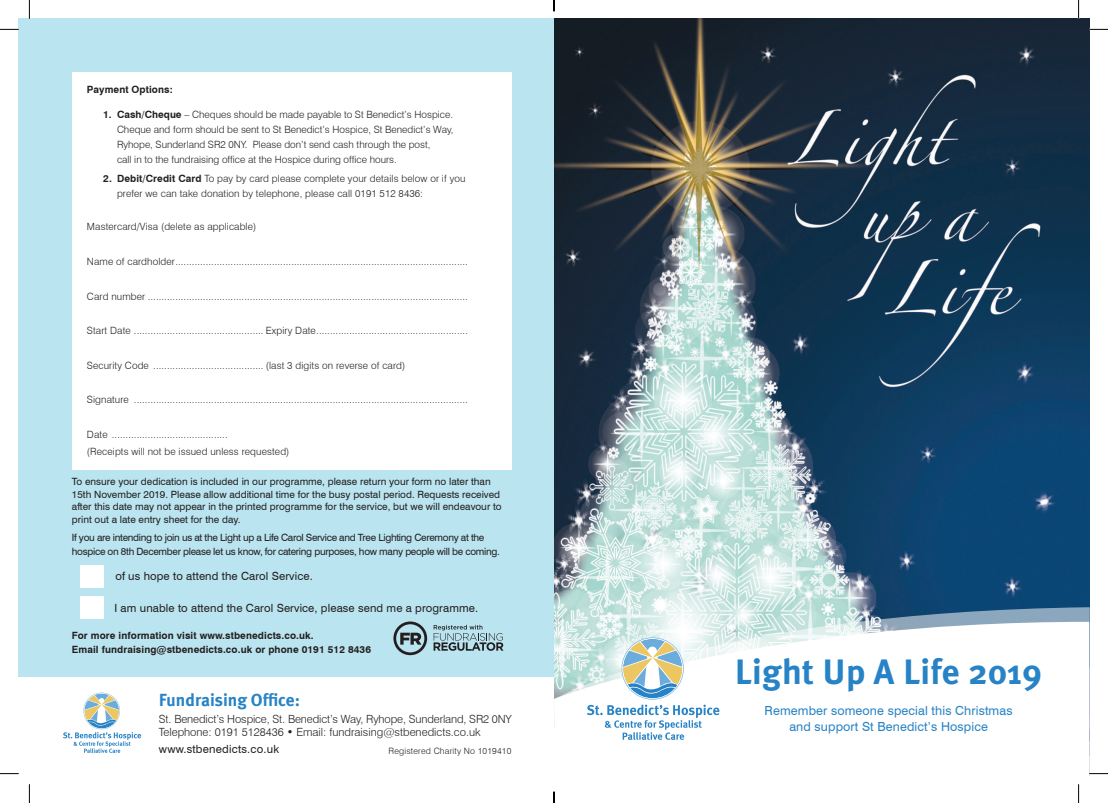
<style>
.page{position:relative;width:1108px;height:803px;background:#fff}
.page>*{position:absolute;margin:0;border:0;box-sizing:border-box;transform-origin:0 0}
.t1{font:700 35.25px "Meta Plus";letter-spacing:.01em;color:#2783c5}
.t2{font:700 17.5px "Meta Plus";color:#2783c5}
.t3{font:12.5px/16px "Swiss 721 BT";letter-spacing:.01em;color:#2783c5;text-align:center}
.t4{font:300 11.25px/13.5px "Swiss 721 BT";color:#231f20}
.t5{font:11.25px "Swiss 721 BT";letter-spacing:.01em;color:#231f20}
.t6{font:300 10px/15px "Swiss 721 BT";letter-spacing:.01em;color:#231f20}
.t7{font:10px/12.5px "Swiss 721 BT";color:#231f20}
.t8{font:10px/13.8px "Swiss 721 BT";letter-spacing:-.03em;color:#231f20}
.t9{font:700 10px/13.8px "Swiss 721 BT";letter-spacing:.01em;color:#231f20}
.t10{font:300 8.75px "Swiss 721 BT";letter-spacing:.02em;color:#231f20}
.s1{font-weight:700}
</style>
<div class="page">
<img style="left:554px;top:19px;width:535px;height:603px">
<div style="left:19px;top:19px;width:535px;height:765px;background:#bae4ef"></div>
<div style="left:72px;top:72px;width:439px;height:398px;background:#fff"></div>
<div style="left:19px;top:677px;width:535px;height:107px;background:#fff"></div>
<div style="left:80px;top:565px;width:24px;height:23px;background:#fff"></div>
<div style="left:80px;top:596px;width:24px;height:23px;background:#fff"></div>
<svg style="left:63px;top:693px;width:78px;height:60px"></svg>
<svg style="left:555px;top:607px;width:534px;height:15px;background:#a5c0ca"></svg>
<svg style="left:554px;top:622px;width:504px;height:105px"></svg>
<svg style="left:587px;top:637px;width:132px;height:103px"></svg>
<svg style="left:393px;top:621px;width:34px;height:34px"></svg>
<svg style="left:433px;top:625px;width:70px;height:26px"></svg>
<svg style="left:0;top:29px;width:19px;height:1px"></svg>
<svg style="left:1089px;top:29px;width:19px;height:1px"></svg>
<svg style="left:0;top:773px;width:19px;height:1px"></svg>
<svg style="left:1089px;top:773px;width:19px;height:1px"></svg>
<svg style="left:29px;top:0;width:1px;height:19px"></svg>
<svg style="left:29px;top:784px;width:1px;height:19px"></svg>
<svg style="left:1077px;top:0;width:2px;height:19px"></svg>
<svg style="left:1078px;top:784px;width:1px;height:19px"></svg>
<svg style="left:553px;top:0;width:2px;height:11px"></svg>
<svg style="left:553px;top:792px;width:2px;height:11px"></svg>
<p class="t9" style="left:87px;top:82px;width:87px">Payment Options:</p>
<p class="t6" style="left:117px;top:107px;width:338px;text-indent:-14px"><span class="s1">1. Cash/Cheque</span> – Cheques should be made payable to St Benedict’s Hospice.<br>Cheque and form should be sent to St Benedict’s Hospice, St Benedict’s Way, Ryhope, Sunderland SR2 0NY. Please don’t send cash through the post,<br>call in to the fundraising office at the Hospice during office hours.</p>
<p class="t6" style="left:117px;top:171px;width:350px;text-indent:-14px"><span class="s1">2. Debit/Credit Card</span> To pay by card please complete your details below or if you prefer we can take donation by telephone, please call 0191 512 8436:</p>
<p class="t6" style="left:87px;top:219px;width:171px">Mastercard/Visa (delete as applicable)</p>
<p class="t6" style="left:87px;top:254px;width:382px">Name of cardholder..........................................................................................................</p>
<p class="t6" style="left:87px;top:288px;width:382px">Card number ....................................................................................................................</p>
<p class="t6" style="left:87px;top:323px;width:382px">Start Date ............................................... Expiry Date.......................................................</p>
<p class="t6" style="left:87px;top:358px;width:320px">Security Code ........................................ (last 3 digits on reverse of card)</p>
<p class="t6" style="left:87px;top:392px;width:382px">Signature .........................................................................................................................</p>
<p class="t6" style="left:87px;top:426px;width:204px;line-height:17.2px">Date ..........................................<br>(Receipts will not be issued unless requested)</p>
<p class="t7" style="left:72px;top:476px;width:431px">To ensure your dedication is included in our programme, please return your form no later than 15th November 2019. Please allow additional time for the busy postal period. Requests received after this date may not appear in the printed programme for the service, but we will endeavour to print out a late entry sheet for the day.</p>
<p class="t8" style="left:72px;top:530px;width:429px">If you are intending to join us at the Light up a Life Carol Service and Tree Lighting Ceremony at the hospice on 8th December please let us know, for catering purposes, how many people will be coming.</p>
<p class="t5" style="left:115px;top:569px;width:199px">of us hope to attend the Carol Service.</p>
<p class="t5" style="left:114px;top:601px;width:365px">I am unable to attend the Carol Service, please send me a programme.</p>
<p class="t9" style="left:72px;top:628px;width:301px">For more information visit www.stbenedicts.co.uk.<br>Email fundraising@stbenedicts.co.uk or phone 0191 512 8436</p>
<h2 class="t2" style="left:159px;top:689px;width:143px">Fundraising Office:</h2>
<p class="t4" style="left:159px;top:712px;width:354px">St. Benedict’s Hospice, St. Benedict’s Way, Ryhope, Sunderland, SR2 0NY<br>Telephone: 0191 5128436 • Email: fundraising@stbenedicts.co.uk</p>
<p class="t5" style="left:159px;top:742px;width:122px">www.stbenedicts.co.uk</p>
<p class="t10" style="left:388px;top:745px;width:124px">Registered Charity No 1019410</p>
<h1 class="t1" style="left:735px;top:651px;width:309px">Light Up A Life 2019</h1>
<p class="t3" style="left:764px;top:703px;width:249px">Remember someone special this Christmas and support St Benedict’s Hospice</p>
</div>
